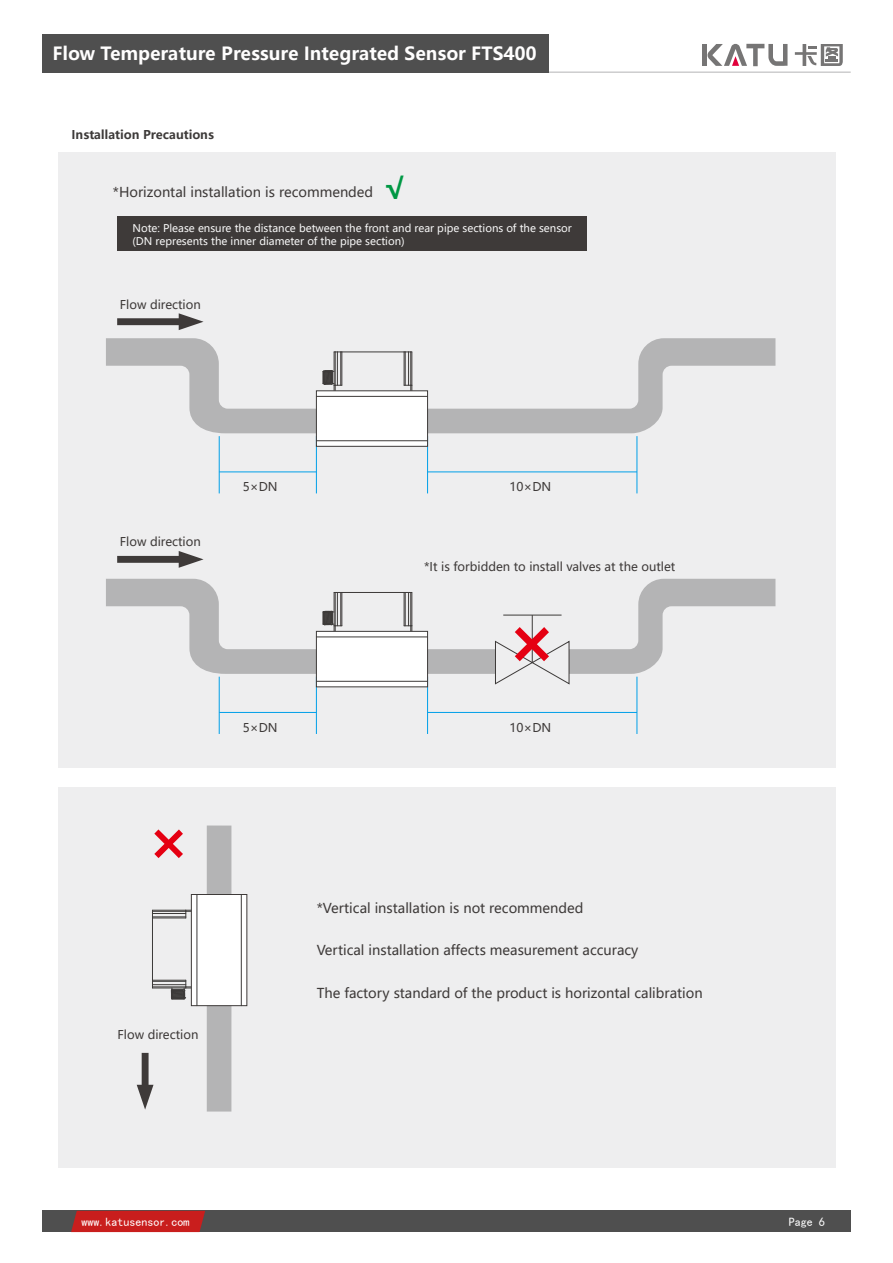
<style>
.page{position:relative;width:893px;height:1263px;background:#fff}
.page>*{position:absolute;margin:0;border:0;box-sizing:border-box;transform-origin:0 0}
.t1{font:700 67.8px "Microsoft Ya Hei";color:#e50012}
.t2{font:700 56.85px "Microsoft Ya Hei";color:#e50012}
.t3{font:700 30px "Microsoft Ya Hei";color:#009844}
.t4{font:700 18px "Microsoft Ya Hei";color:#fffefe}
.t5{font:13.5px "Microsoft Ya Hei";color:#3e3a39}
.t6{font:12px "Microsoft Ya Hei";color:#3e3a39}
.t7{font:700 12px "Microsoft Ya Hei";color:#3d3a39}
.t8{font:12px "Sim Hei";color:#fff}
.t9{font:10.5px/13.5px "Microsoft Ya Hei";color:#f7f7f7}
</style>
<div class="page">
<div style="left:58px;top:152px;width:777px;height:616px;background:#eeeeef"></div>
<div style="left:58px;top:787px;width:777px;height:380px;background:#eeeeef"></div>
<div style="left:117px;top:216px;width:470px;height:35px;background:#3e3a39"></div>
<div style="left:207px;top:825px;width:24px;height:286px;background:#b4b4b5"></div>
<hr style="left:316px;top:677px;width:1px;height:57px;background:#009fe8">
<hr style="left:219px;top:677px;width:1px;height:57px;background:#009fe8">
<hr style="left:219px;top:712px;width:97px;height:1px;background:#009fe8">
<hr style="left:637px;top:677px;width:1px;height:57px;background:#009fe8">
<hr style="left:427px;top:677px;width:1px;height:57px;background:#009fe8">
<hr style="left:428px;top:712px;width:209px;height:1px;background:#009fe8">
<svg style="left:316px;top:685px;width:112px;height:2px"></svg>
<svg style="left:106px;top:579px;width:669px;height:106px"></svg>
<hr style="left:532px;top:615px;width:1px;height:48px;background:#3d3a39">
<hr style="left:503px;top:615px;width:59px;height:1px;background:#3d3a39">
<svg style="left:117px;top:551px;width:87px;height:17px"></svg>
<svg style="left:137px;top:1053px;width:16px;height:56px"></svg>
<hr style="left:316px;top:436px;width:1px;height:57px;background:#009fe8">
<hr style="left:219px;top:436px;width:1px;height:57px;background:#009fe8">
<hr style="left:219px;top:471px;width:97px;height:1px;background:#009fe8">
<hr style="left:637px;top:436px;width:1px;height:57px;background:#009fe8">
<hr style="left:427px;top:436px;width:1px;height:57px;background:#009fe8">
<hr style="left:428px;top:471px;width:209px;height:1px;background:#009fe8">
<svg style="left:106px;top:338px;width:669px;height:95px"></svg>
<hr style="left:334px;top:352px;width:1px;height:33px;background:#3d3a39">
<hr style="left:335px;top:352px;width:1px;height:33px;background:#3d3a39">
<hr style="left:411px;top:352px;width:1px;height:33px;background:#3d3a39">
<hr style="left:410px;top:352px;width:1px;height:33px;background:#3d3a39">
<hr style="left:408px;top:352px;width:1px;height:33px;background:#3d3a39">
<hr style="left:337px;top:352px;width:1px;height:33px;background:#3d3a39">
<hr style="left:340px;top:352px;width:1px;height:33px;background:#3d3a39">
<hr style="left:405px;top:352px;width:1px;height:33px;background:#3d3a39">
<hr style="left:342px;top:352px;width:62px;height:1px;background:#3d3a39">
<hr style="left:341px;top:352px;width:1px;height:33px;background:#3d3a39">
<hr style="left:404px;top:352px;width:1px;height:33px;background:#3d3a39">
<svg style="left:404px;top:385px;width:8px;height:5px"></svg>
<svg style="left:322px;top:370px;width:20px;height:20px"></svg>
<div style="left:316px;top:390px;width:112px;height:57px;background:#fff;border:1px solid #3d3a39"></div>
<hr style="left:316px;top:396px;width:112px;height:1px;background:#3d3a39">
<hr style="left:316px;top:440px;width:112px;height:1px;background:#3d3a39">
<svg style="left:117px;top:313px;width:87px;height:17px"></svg>
<hr style="left:152px;top:988px;width:34px;height:1px;background:#3c3a39">
<hr style="left:152px;top:987px;width:34px;height:1px;background:#3c3a39">
<hr style="left:152px;top:910px;width:34px;height:1px;background:#3c3a39">
<hr style="left:152px;top:911px;width:34px;height:1px;background:#3c3a39">
<hr style="left:152px;top:913px;width:34px;height:1px;background:#3c3a39">
<hr style="left:152px;top:984px;width:34px;height:1px;background:#3c3a39">
<hr style="left:152px;top:981px;width:34px;height:1px;background:#3c3a39">
<hr style="left:152px;top:916px;width:34px;height:1px;background:#3c3a39">
<hr style="left:152px;top:918px;width:1px;height:62px;background:#3c3a39">
<hr style="left:152px;top:980px;width:34px;height:1px;background:#3c3a39">
<hr style="left:152px;top:918px;width:34px;height:1px;background:#3c3a39">
<svg style="left:186px;top:910px;width:5px;height:8px"></svg>
<svg style="left:171px;top:980px;width:20px;height:20px"></svg>
<div style="left:191px;top:894px;width:56px;height:112px;background:#fff;border:1px solid #3e3a39"></div>
<hr style="left:197px;top:894px;width:1px;height:112px;background:#3c3a39">
<hr style="left:241px;top:894px;width:1px;height:112px;background:#3c3a39">
<svg style="left:707px;top:43px;width:80px;height:23px"></svg>
<hr style="left:702px;top:44px;width:4px;height:22px;background:#767575">
<svg style="left:795px;top:44px;width:48px;height:22px"></svg>
<hr style="left:42px;top:72px;width:809px;height:1px;background:#b4b4b5">
<div style="left:42px;top:34px;width:507px;height:38px;background:#4f4f4f"></div>
<div style="left:42px;top:1211px;width:809px;height:21px;background:#4f4f4f"></div>
<div style="left:71px;top:1211px;width:134px;height:21px;background:#c91e1d"></div>
<h3 class="t4" style="left:53px;top:41px;width:486px">Flow Temperature Pressure Integrated Sensor FTS400</h3>
<p class="t7" style="left:72px;top:126px;width:144px">Installation Precautions</p>
<p class="t5" style="left:113px;top:183px;width:262px">*Horizontal installation is recommended</p>
<h3 class="t3" style="left:385px;top:167px;width:23px">√</h3>
<p class="t9" style="left:132px;top:221px;width:441px">Note: Please ensure the distance between the front and rear pipe sections of the sensor (DN represents the inner diameter of the pipe section)</p>
<p class="t6" style="left:120px;top:296px;width:83px">Flow direction</p>
<p class="t6" style="left:120px;top:534px;width:83px">Flow direction</p>
<h2 class="t2" style="left:147px;top:801px;width:45px">×</h2>
<p class="t6" style="left:117px;top:1026px;width:83px">Flow direction</p>
<p class="t6" style="left:243px;top:479px;width:36px">5×DN</p>
<p class="t6" style="left:509px;top:479px;width:43px">10×DN</p>
<p class="t6" style="left:424px;top:559px;width:253px">*It is forbidden to install valves at the outlet</p>
<h1 class="t1" style="left:506px;top:593px;width:53px">×</h1>
<p class="t6" style="left:243px;top:719px;width:36px">5×DN</p>
<p class="t6" style="left:509px;top:719px;width:43px">10×DN</p>
<p class="t5" style="left:317px;top:899px;width:268px">*Vertical installation is not recommended</p>
<p class="t5" style="left:317px;top:941px;width:323px">Vertical installation affects measurement accuracy</p>
<p class="t5" style="left:317px;top:984px;width:387px">The factory standard of the product is horizontal calibration</p>
<p class="t8" style="left:81px;top:1215px;width:109px">www.katusensor.com</p>
<p class="t8" style="left:789px;top:1215px;width:37px">Page 6</p>
</div>
